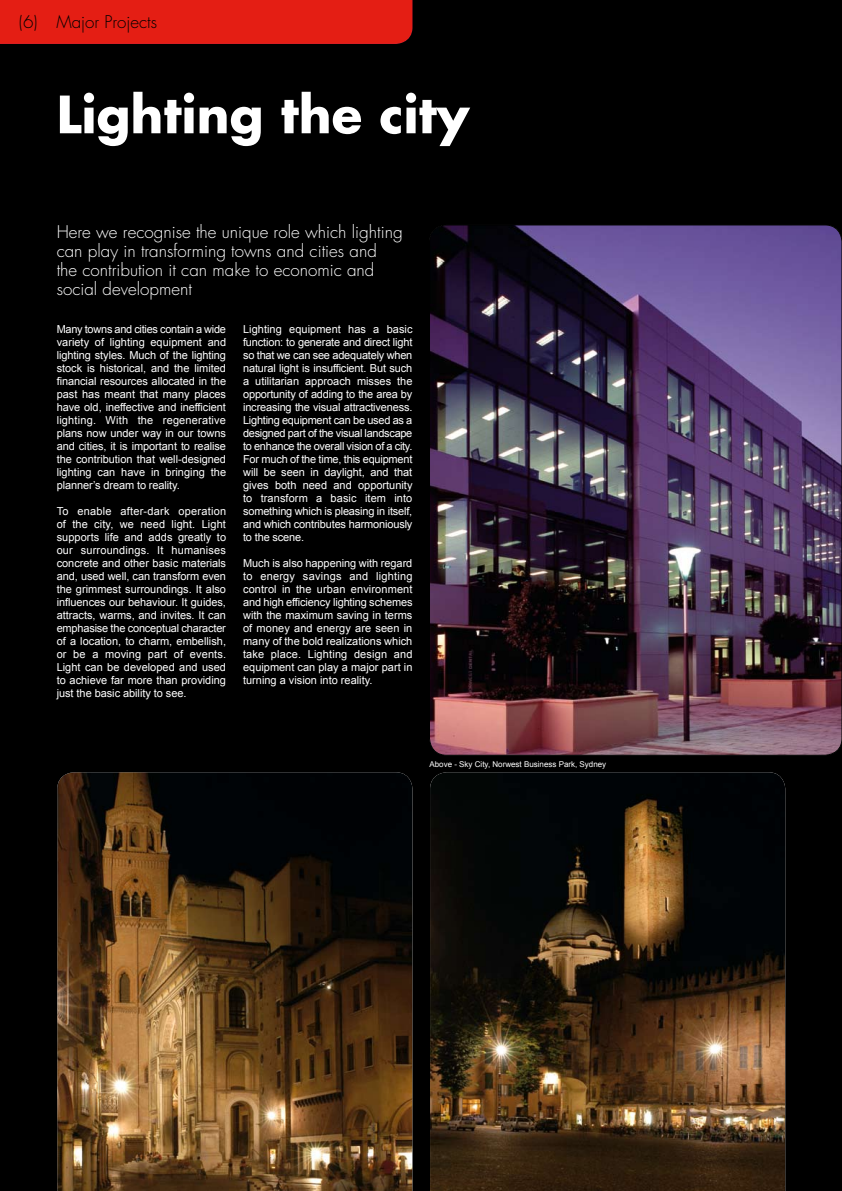
<style>
.page{position:relative;width:842px;height:1191px;background:#fff}
.page>*{position:absolute;margin:0;border:0;box-sizing:border-box;transform-origin:0 0}
.t1{font:700 50px "Futura";color:#fff}
.t2{font:300 17px/19px "Futura";color:#fff}
.t3{font:300 17px "Futura";color:#000}
.t4{font:11px/13px "Arial";color:#fff;text-align:justify}
.t5{font:8px "Arial";color:#fff}
</style>
<div class="page">
<img style="left:0;top:0;width:842px;height:1191px">
<h2 class="t3" style="left:19px;top:11px;width:140px">(6) Major Projects</h2>
<h1 class="t1" style="left:57px;top:80px;width:414px">Lighting the city</h1>
<h2 class="t2" style="left:57px;top:222px;width:347px">Here we recognise the unique role which lighting can play in transforming towns and cities and<br>the contribution it can make to economic and social development</h2>
<p class="t4" style="left:57px;top:322px;width:171px">Many towns and cities contain a wide variety of lighting equipment and lighting styles. Much of the lighting stock is historical, and the limited financial resources allocated in the past has meant that many places have old, ineffective and inefficient lighting. With the regenerative plans now under way in our towns and cities, it is important to realise the contribution that well-designed lighting can have in bringing the planner’s dream to reality.</p>
<p class="t4" style="left:57px;top:504px;width:171px">To enable after-dark operation of the city, we need light. Light supports life and adds greatly to our surroundings. It humanises concrete and other basic materials and, used well, can transform even the grimmest surroundings. It also influences our behaviour. It guides, attracts, warms, and invites. It can emphasise the conceptual character of a location, to charm, embellish, or be a moving part of events.<br>Light can be developed and used to achieve far more than providing just the basic ability to see.</p>
<p class="t4" style="left:243px;top:322px;width:171px">Lighting equipment has a basic function: to generate and direct light so that we can see adequately when natural light is insufficient. But such a utilitarian approach misses the opportunity of adding to the area by increasing the visual attractiveness.<br>Lighting equipment can be used as a designed part of the visual landscape to enhance the overall vision of a city.<br>For much of the time, this equipment will be seen in daylight, and that gives both need and opportunity to transform a basic item into something which is pleasing in itself, and which contributes harmoniously to the scene.</p>
<p class="t4" style="left:243px;top:556px;width:171px">Much is also happening with regard to energy savings and lighting control in the urban environment and high efficiency lighting schemes with the maximum saving in terms of money and energy are seen in many of the bold realizations which take place. Lighting design and equipment can play a major part in turning a vision into reality.</p>
<p class="t5" style="left:429px;top:759px;width:178px">Above - Sky City, Norwest Business Park, Sydney</p>
</div>
